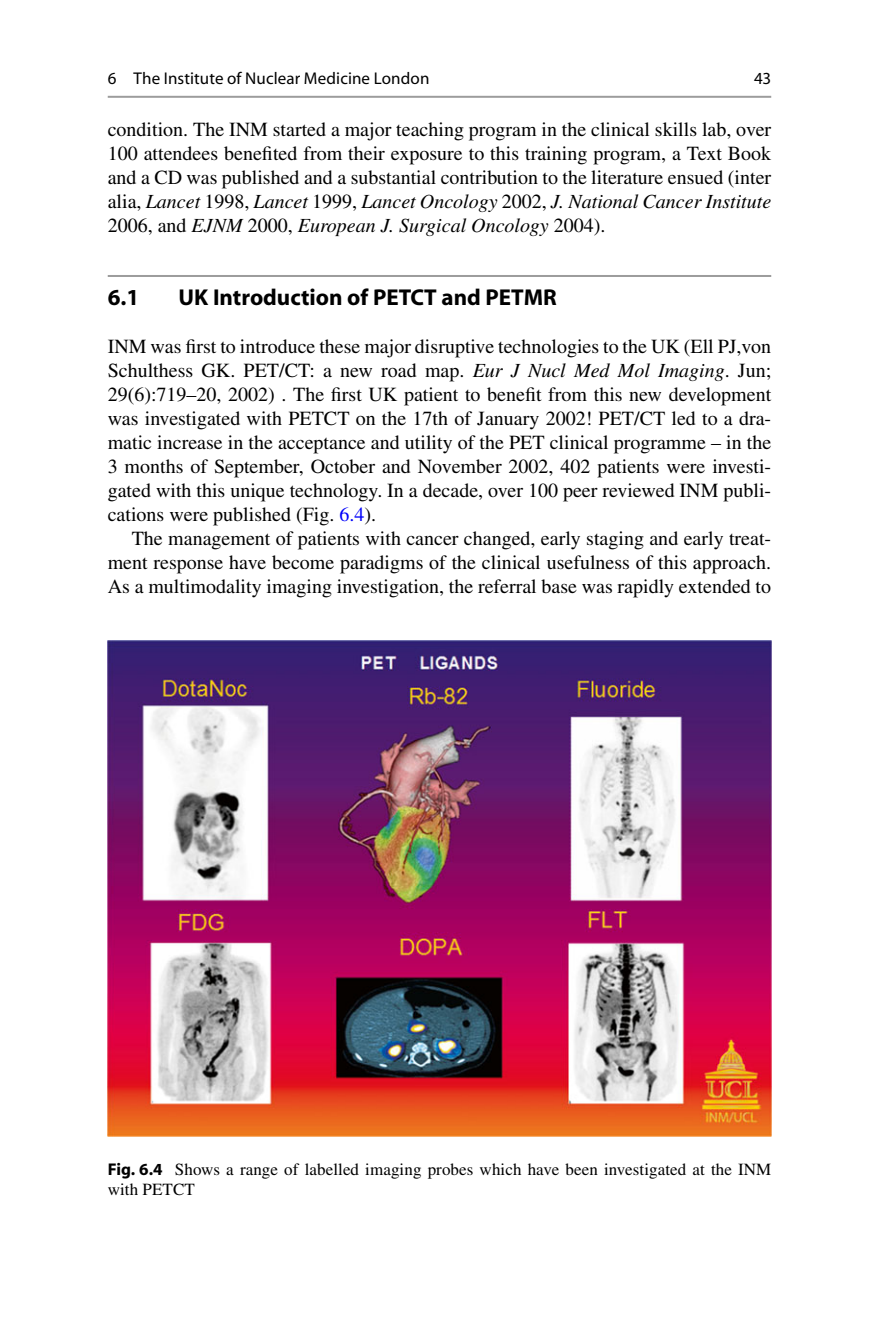
<style>
.page{position:relative;width:879px;height:1333px;background:#fff}
.page>*{position:absolute;margin:0;border:0;box-sizing:border-box;transform-origin:0 0}
.t1{font:700 23px "Hjymnh Myriad";color:#000}
.t2{font:20px/24px "Fjpxlp Times";color:#000;text-align:justify}
.t3{font:italic 20px/24px "Hwmpwr Times";color:#000}
.t4{font:17px/20px "Fjpxlp Times";letter-spacing:.005em;color:#000}
.t5{font:17px "Dnkmng Myriad";letter-spacing:.01em;color:#000}
.s1{font-family:"Fjpxlp Times";font-style:normal}
.s2{font-family:"Hwmpwr Times";font-style:italic}
.s3{color:#0000fa}
.s4{font-family:"Hjymnh Myriad";font-weight:700}
</style>
<div class="page">
<hr style="left:108px;top:275px;width:663px;height:2px;background:#9c9c9c">
<img style="left:108px;top:640px;width:663px;height:496px">
<hr style="left:108px;top:96px;width:663px;height:2px;background:#9c9c9c">
<p class="t5" style="left:108px;top:72px;width:323px">6 The Institute of Nuclear Medicine London</p>
<p class="t5" style="left:754px;top:72px;width:19px">43</p>
<p class="t2" style="left:108px;top:120px;width:665px">condition. The INM started a major teaching program in the clinical skills lab, over 100 attendees benefited from their exposure to this training program, a Text Book and a CD was published and a substantial contribution to the literature ensued (inter</p>
<p class="t3" style="left:108px;top:191px;width:665px"><span class="s1">alia,</span> Lancet <span class="s1">1998,</span> Lancet <span class="s1">1999,</span> Lancet Oncology <span class="s1">2002,</span> J. National Cancer Institute<br><span class="s1">2006, and</span> EJNM <span class="s1">2000,</span> European J. Surgical Oncology <span class="s1">2004).</span></p>
<p class="t1" style="left:108px;top:288px;width:33px">6.1</p>
<p class="t1" style="left:179px;top:288px;width:380px">UK Introduction of PETCT and PETMR</p>
<p class="t2" style="left:108px;top:336px;width:665px">INM was first to introduce these major disruptive technologies to the UK (Ell PJ,von Schulthess GK. PET/CT: a new road map. <span class="s2">Eur J Nucl Med Mol Imaging</span> . Jun; 29(6):719–20, 2002) . The first UK patient to benefit from this new development was investigated with PETCT on the 17th of January 2002! PET/CT led to a dra&shy;matic increase in the acceptance and utility of the PET clinical programme – in the 3 months of September, October and November 2002, 402 patients were investi&shy;gated with this unique technology. In a decade, over 100 peer reviewed INM publi&shy;cations were published (Fig. <span class="s3">6.4</span> ).</p>
<p class="t2" style="left:108px;top:528px;width:665px;text-indent:24px">The management of patients with cancer changed, early staging and early treat&shy;ment response have become paradigms of the clinical usefulness of this approach.<br>As a multimodality imaging investigation, the referral base was rapidly extended to</p>
<p class="t4" style="left:108px;top:1160px;width:665px"><span class="s4">Fig. 6.4</span> Shows a range of labelled imaging probes which have been investigated at the INM with PETCT</p>
</div>
